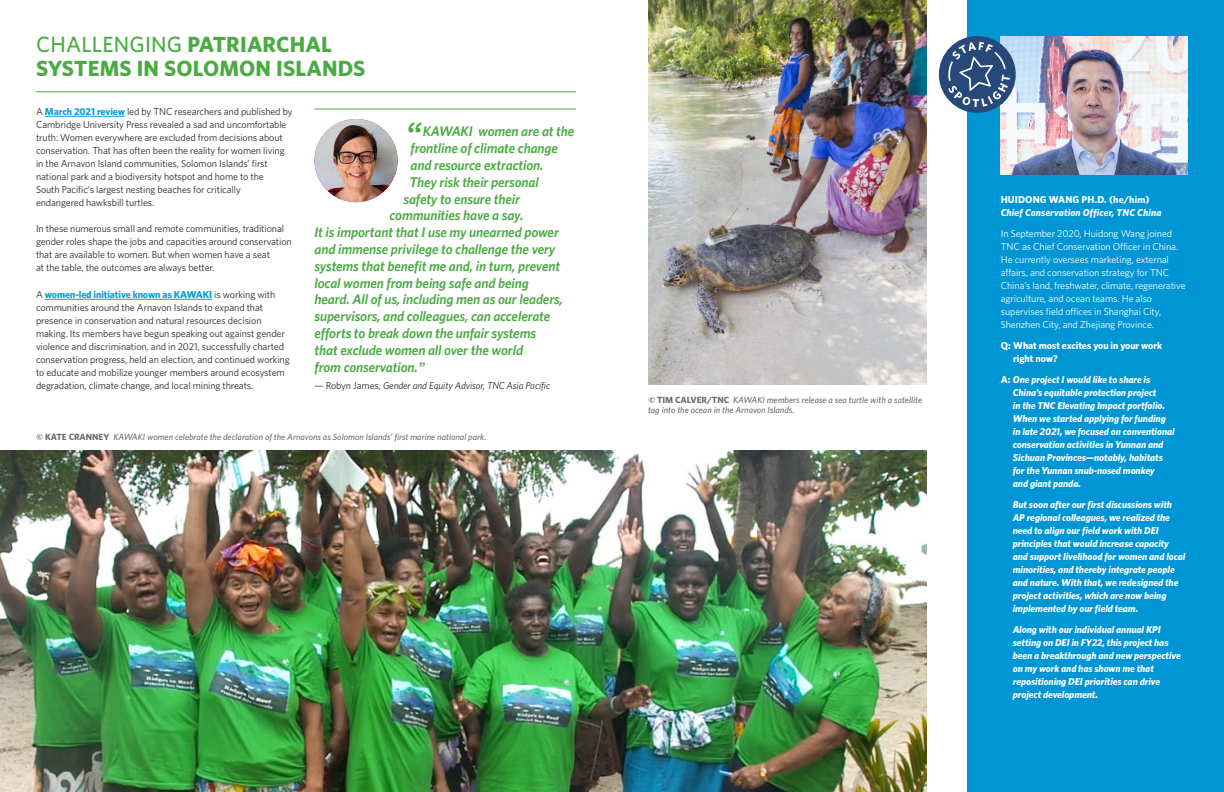
<style>
.page{position:relative;width:1224px;height:792px;background:#fff}
.page>*{position:absolute;margin:0;border:0;box-sizing:border-box;transform-origin:0 0}
.t1{font:italic 700 32px "Source Sans Pro";color:#4aab42}
.t2{font:700 22px/24px "Whitney";letter-spacing:.01em;color:#4aab42}
.t3{font:italic 600 14px "Whitney";letter-spacing:-.01em;color:#4aab42}
.t4{font:10px/13px "Whitney";letter-spacing:-.01em;color:#292829}
.t5{font:italic 700 10px/13px "Whitney";letter-spacing:-.01em;color:#fff}
.t6{font:10px/13px "Whitney";letter-spacing:-.01em;color:#fff}
.t7{font:italic 10px "Whitney";letter-spacing:-.01em;color:#292829}
.t8{font:700 10px/13px "Whitney";letter-spacing:-.01em;color:#fff}
.t9{font:italic 700 10px "Whitney";letter-spacing:.01em;color:#fff}
.t10{font:700 10px "Whitney";letter-spacing:.01em;color:#fff}
.t11{font:italic 500 9px/10px "Whitney";color:#6d6e71}
.s1{font-weight:500}
.s2{font-weight:700;color:#0d9cd8}
.s3{font-family:"Source Sans Pro";font-weight:700}
.s4{font-style:normal}
.s5{font-weight:700;font-style:normal}
</style>
<div class="page">
<img style="left:648px;top:0;width:278px;height:385px">
<hr style="left:36px;top:91px;width:540px;height:1px;background:#4aab42">
<hr style="left:45px;top:116px;width:80px;height:1px;background:#0d9cd8">
<hr style="left:45px;top:299px;width:167px;height:1px;background:#0d9cd8">
<div style="left:968px;top:0;width:256px;height:792px;background:#0096d6"></div>
<img style="left:1001px;top:36px;width:187px;height:139px">
<img style="left:0;top:451px;width:926px;height:341px">
<img style="left:314px;top:119px;width:84px;height:83px;border-radius:42px">
<hr style="left:314px;top:109px;width:262px;height:1px;background:#4aab42">
<svg style="left:938px;top:32px;width:81px;height:84px"></svg>
<h2 class="t2" style="left:36px;top:32px;width:331px"><span class="s1">CHALLENGING</span> PATRIARCHAL<br>SYSTEMS IN SOLOMON ISLANDS</h2>
<p class="t4" style="left:36px;top:105px;width:258px">A <span class="s2">March 2021 review</span> led by TNC researchers and published by Cambridge University Press revealed a sad and uncomfortable truth: Women everywhere are excluded from decisions about conservation. That has often been the reality for women living in the Arnavon Island communities, Solomon Islands’ first national park and a biodiversity hotspot and home to the<br>South Pacific’s largest nesting beaches for critically<br>endangered hawksbill turtles.</p>
<p class="t4" style="left:36px;top:222px;width:257px">In these numerous small and remote communities, traditional gender roles shape the jobs and capacities around conservation that are available to women. But when women have a seat<br>at the table, the outcomes are always better.</p>
<p class="t4" style="left:36px;top:288px;width:255px">A <span class="s2">women-led initiative known as KAWAKI</span> is working with communities around the Arnavon Islands to expand that presence in conservation and natural resources decision making. Its members have begun speaking out against gender violence and discrimination, and in 2021, successfully charted conservation progress, held an election, and continued working to educate and mobilize younger members around ecosystem degradation, climate change, and local mining threats.</p>
<h1 class="t1" style="left:406px;top:112px;width:18px">“</h1>
<h3 class="t3" style="left:423px;top:123px;width:153px">KAWAKI women are at the</h3>
<h3 class="t3" style="left:411px;top:140px;width:149px">frontline of climate change</h3>
<h3 class="t3" style="left:411px;top:157px;width:135px">and resource extraction.</h3>
<h3 class="t3" style="left:410px;top:174px;width:131px">They risk their personal</h3>
<h3 class="t3" style="left:404px;top:190px;width:118px">safety to ensure their</h3>
<h3 class="t3" style="left:390px;top:207px;width:135px">communities have a say.</h3>
<h3 class="t3" style="left:315px;top:224px;width:246px">It is important that I use my unearned power</h3>
<h3 class="t3" style="left:315px;top:241px;width:242px">and immense privilege to challenge the very</h3>
<h3 class="t3" style="left:315px;top:258px;width:247px">systems that benefit me and, in turn, prevent</h3>
<h3 class="t3" style="left:315px;top:274px;width:216px">local women from being safe and being</h3>
<h3 class="t3" style="left:315px;top:291px;width:250px">heard. All of us, including men as our leaders,</h3>
<h3 class="t3" style="left:315px;top:308px;width:237px">supervisors, and colleagues, can accelerate</h3>
<h3 class="t3" style="left:315px;top:325px;width:223px">efforts to break down the unfair systems</h3>
<h3 class="t3" style="left:315px;top:342px;width:210px">that exclude women all over the world</h3>
<h3 class="t3" style="left:315px;top:358px;width:112px">from conservation.<span class="s3">”</span></h3>
<p class="t7" style="left:314px;top:380px;width:237px"><span class="s4">— Robyn James,</span> Gender and Equity Advisor, TNC Asia Pacific</p>
<p class="t11" style="left:36px;top:432px;width:452px"><span class="s5">© KATE CRANNEY</span> KAWAKI women celebrate the declaration of the Arnavons as Solomon Islands’ first marine national park.</p>
<p class="t11" style="left:648px;top:395px;width:276px"><span class="s5">© TIM CALVER/TNC</span> KAWAKI members release a sea turtle with a satellite tag into the ocean in the Arnavon Islands.</p>
<p class="t10" style="left:1001px;top:194px;width:150px">HUIDONG WANG PH.D. (he/him)</p>
<p class="t9" style="left:1001px;top:207px;width:162px">Chief Conservation Officer, TNC China</p>
<p class="t6" style="left:1001px;top:227px;width:186px">In September 2020, Huidong Wang joined TNC as Chief Conservation Officer in China.<br>He currently oversees marketing, external affairs, and conservation strategy for TNC China’s land, freshwater, climate, regenerative agriculture, and ocean teams. He also supervises field offices in Shanghai City, Shenzhen City, and Zhejiang Province.</p>
<p class="t8" style="left:1013px;top:339px;width:151px;text-indent:-12px">Q: What most excites you in your work right now?</p>
<p class="t5" style="left:1013px;top:373px;width:163px;text-indent:-12px"><span class="s4">A:</span> One project I would like to share is China’s equitable protection project<br>in the TNC Elevating Impact portfolio.<br>When we started applying for funding in late 2021, we focused on conventional conservation activities in Yunnan and Sichuan Provinces—notably, habitats for the Yunnan snub-nosed monkey<br>and giant panda.</p>
<p class="t5" style="left:1013px;top:498px;width:174px">But soon after our first discussions with AP regional colleagues, we realized the need to align our field work with DEI principles that would increase capacity and support livelihood for women and local minorities, and thereby integrate people and nature. With that, we redesigned the project activities, which are now being implemented by our field team.</p>
<p class="t5" style="left:1013px;top:623px;width:170px">Along with our individual annual KPI setting on DEI in FY22, this project has been a breakthrough and new perspective on my work and has shown me that repositioning DEI priorities can drive project development.</p>
</div>
